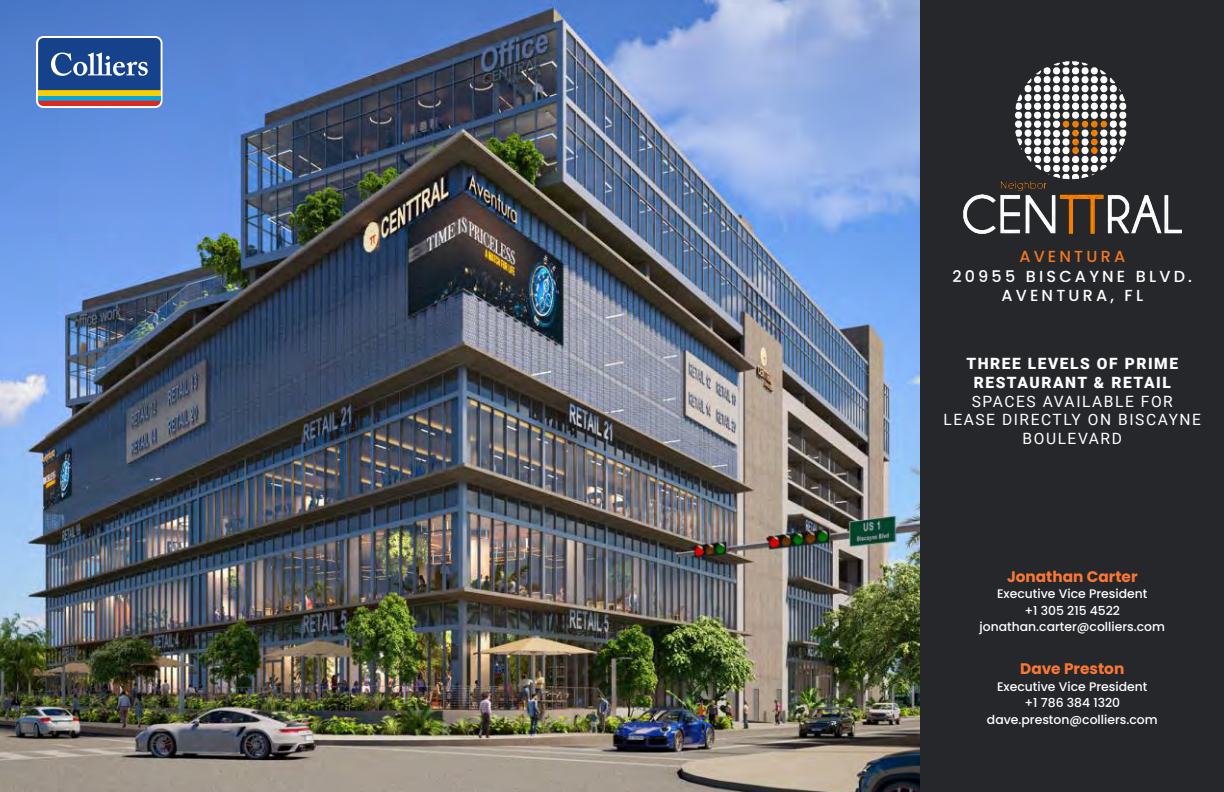
<style>
.page{position:relative;width:1224px;height:792px;background:#25272a}
.page>*{position:absolute;margin:0;border:0;box-sizing:border-box;transform-origin:0 0}
.t1{font:500 16px/19.2px "Poppins";letter-spacing:.2em;color:#fff;text-align:center}
.t2{font:500 16px "Poppins";letter-spacing:.2em;color:#f47721}
.t3{font:15.6px/18.7px "Roboto";letter-spacing:.1em;color:#fff;text-align:center}
.t4{font:900 15.6px/18.7px "Roboto";letter-spacing:.1em;color:#fff;text-align:center}
.t5{font:700 15.3px "Poppins";color:#fb7737}
.t6{font:500 12.4px/16.5px "Poppins";color:#fff;text-align:center}
</style>
<div class="page">
<img style="left:0;top:0;width:920px;height:792px">
<img style="left:963px;top:62px;width:218px;height:172px">
<div style="left:36px;top:36px;width:126px;height:72px;background:#fff;border-radius:7px"></div>
<div style="left:38px;top:95px;width:123px;height:6px;background:#00a8e4"></div>
<div style="left:38px;top:90px;width:123px;height:5px;background:#fecd00"></div>
<svg style="left:38px;top:101px;width:123px;height:5px"></svg>
<svg style="left:38px;top:38px;width:123px;height:52px;background:#2f5797"></svg>
<p class="t2" style="left:1019px;top:247px;width:107px">AVENTURA</p>
<p class="t1" style="left:952px;top:267px;width:241px">20955 BISCAYNE BLVD.<br>AVENTURA, FL</p>
<p class="t4" style="left:966px;top:354px;width:213px">THREE LEVELS OF PRIME<br>RESTAURANT &amp; RETAIL</p>
<p class="t3" style="left:944px;top:391px;width:259px">SPACES AVAILABLE FOR<br>LEASE DIRECTLY ON BISCAYNE<br>BOULEVARD</p>
<p class="t5" style="left:1007px;top:567px;width:132px">Jonathan Carter</p>
<p class="t6" style="left:980px;top:586px;width:187px">Executive Vice President<br>+1 305 215 4522 jonathan.carter@colliers.com</p>
<p class="t5" style="left:1020px;top:660px;width:106px">Dave Preston</p>
<p class="t6" style="left:987px;top:678px;width:172px">Executive Vice President<br>+1 786 384 1320 dave.preston@colliers.com</p>
</div>
